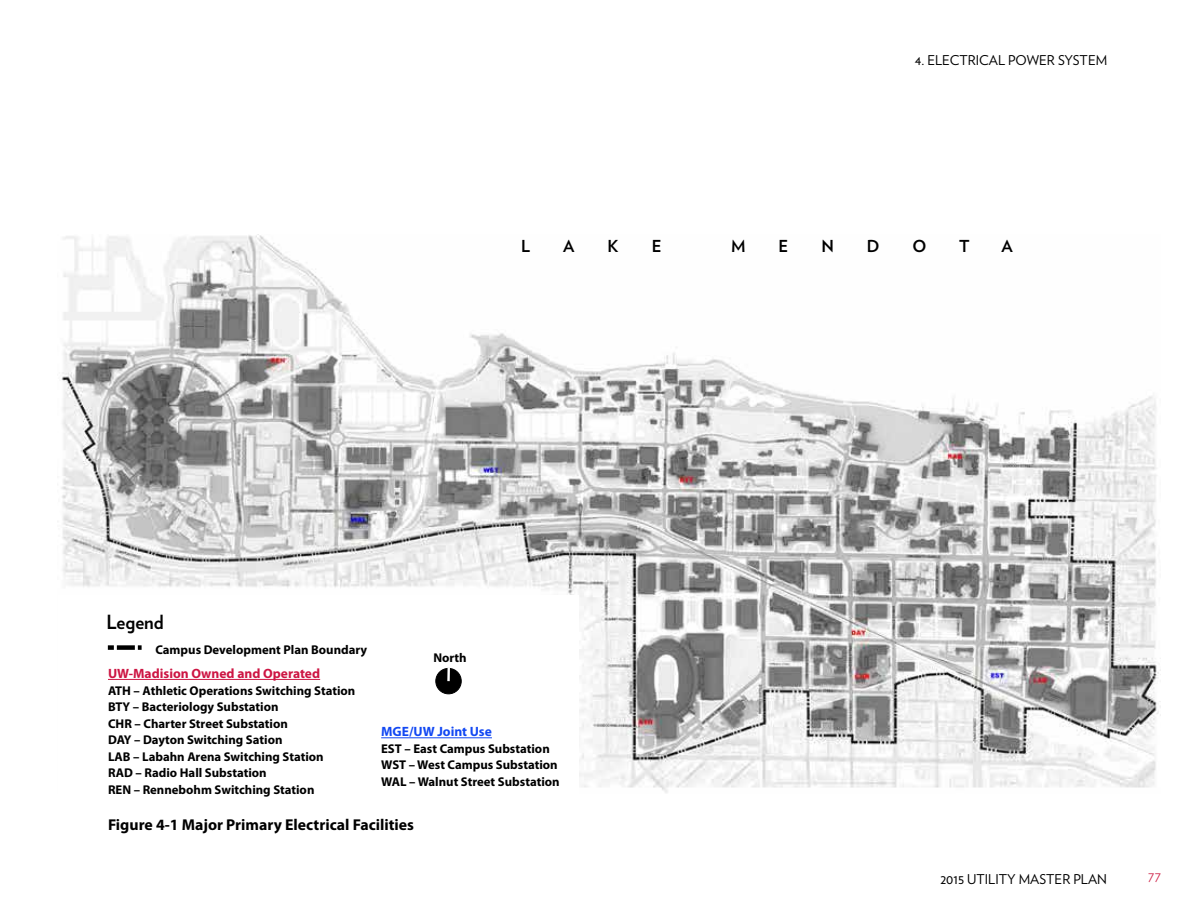
<style>
.page{position:relative;width:1188px;height:918px;background:#fff}
.page>*{position:absolute;margin:0;border:0;box-sizing:border-box;transform-origin:0 0}
.t1{font:700 19.5px "Verlag";color:#000;scale:.96 1}
.t2{font:700 16.5px "Verlag";color:#000}
.t3{font:700 15.75px "Myriad Pro";color:#000}
.t4{font:13.5px "Verlag";color:#000}
.t5{font:700 13.5px "Myriad Pro";color:#cd1543}
.t6{font:700 13.5px "Myriad Pro";color:#1248f3}
.t7{font:700 12.75px/16.5px "Myriad Pro";color:#000}
.t8{font:12px "Century Gothic";color:#cd1f45}
</style>
<div class="page">
<img style="left:61px;top:234px;width:1100px;height:559px">
<div style="left:58px;top:595px;width:521px;height:219px;background:#fff"></div>
<div style="left:436px;top:668px;width:25px;height:26px;background:#000;border-radius:50%"></div>
<div style="left:435px;top:668px;width:27px;height:26px;border:1px solid #000;border-radius:50%"></div>
<svg style="left:447px;top:668px;width:3px;height:13px"></svg>
<svg style="left:108px;top:645px;width:34px;height:5px"></svg>
<hr style="left:108px;top:679px;width:212px;height:1px;background:#cd1543">
<hr style="left:381px;top:737px;width:111px;height:1px;background:#1248f3">
<p class="t4" style="left:915px;top:50px;width:194px">4. ELECTRICAL POWER SYSTEM</p>
<p class="t2" style="left:521px;top:233px;width:10px">L</p>
<p class="t2" style="left:563px;top:233px;width:13px">A</p>
<p class="t2" style="left:608px;top:233px;width:13px">K</p>
<p class="t2" style="left:652px;top:233px;width:11px">E</p>
<p class="t2" style="left:731px;top:233px;width:16px">M</p>
<p class="t2" style="left:779px;top:233px;width:11px">E</p>
<p class="t2" style="left:821px;top:233px;width:14px">N</p>
<p class="t2" style="left:867px;top:233px;width:14px">D</p>
<p class="t2" style="left:913px;top:233px;width:16px">O</p>
<p class="t2" style="left:959px;top:233px;width:12px">T</p>
<p class="t2" style="left:1002px;top:233px;width:13px">A</p>
<h1 class="t1" style="left:107px;top:606px;width:61px">Legend</h1>
<p class="t7" style="left:155px;top:642px;width:213px">Campus Development Plan Boundary</p>
<p class="t5" style="left:108px;top:666px;width:214px">UW-Madision Owned and Operated</p>
<p class="t7" style="left:108px;top:682px;width:249px">ATH – Athletic Operations Switching Station BTY – Bacteriology Substation<br>CHR – Charter Street Substation<br>DAY – Dayton Switching Sation<br>LAB – Labahn Arena Switching Station<br>RAD – Radio Hall Substation<br>REN – Rennebohm Switching Station</p>
<p class="t7" style="left:433px;top:650px;width:35px">North</p>
<p class="t6" style="left:381px;top:724px;width:112px">MGE/UW Joint Use</p>
<p class="t7" style="left:381px;top:741px;width:180px">EST – East Campus Substation<br>WST – West Campus Substation<br>WAL – Walnut Street Substation</p>
<p class="t3" style="left:108px;top:816px;width:307px">Figure 4-1 Major Primary Electrical Facilities</p>
<p class="t4" style="left:940px;top:869px;width:168px">2015 UTILITY MASTER PLAN</p>
<p class="t8" style="left:1148px;top:869px;width:15px">77</p>
</div>
